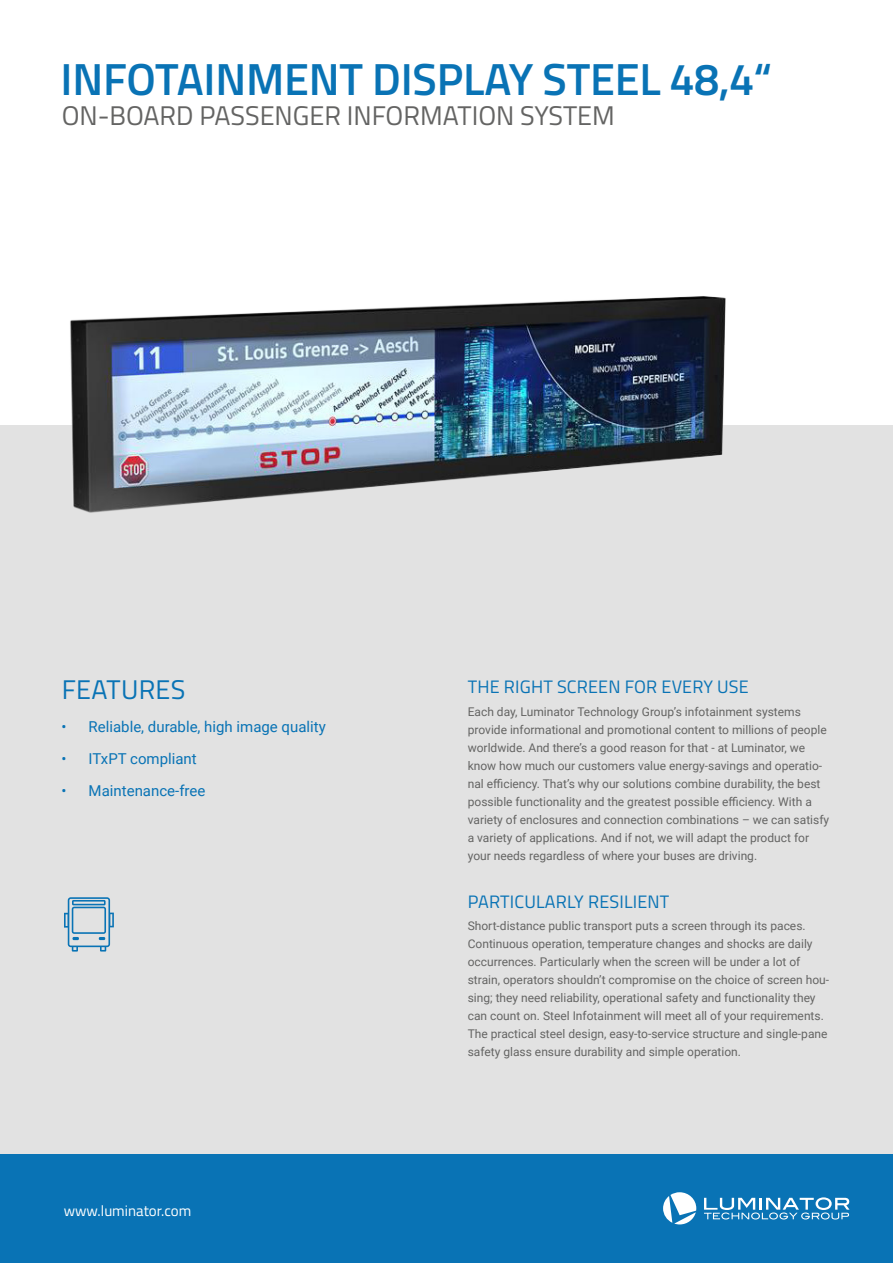
<style>
.page{position:relative;width:893px;height:1263px;background:#fff}
.page>*{position:absolute;margin:0;border:0;box-sizing:border-box;transform-origin:0 0}
.t1{font:600 45px "Titillium Web";letter-spacing:-.005em;color:#0973b5}
.t2{font:27px "Titillium Web";color:#646463}
.t3{font:27px "Titillium Web";letter-spacing:.01em;color:#0973b5}
.t4{font:18px "Titillium Web";letter-spacing:.01em;color:#0973b5}
.t5{font:15px "Roboto";color:#0973b5}
.t6{font:15px "Titillium Web";color:#fff}
.t7{font:12px/18px "Roboto";color:#646463}
</style>
<div class="page">
<div style="left:0;top:1154px;width:893px;height:109px;background:#0973b5"></div>
<svg style="left:704px;top:1197px;width:145px;height:22px"></svg>
<svg style="left:663px;top:1192px;width:33px;height:32px"></svg>
<div style="left:0;top:425px;width:893px;height:729px;background:#e2e2e2"></div>
<svg style="left:64px;top:897px;width:50px;height:54px"></svg>
<img style="left:70px;top:296px;width:656px;height:217px">
<h1 class="t1" style="left:61px;top:45px;width:713px">INFOTAINMENT DISPLAY STEEL 48,4“</h1>
<h2 class="t2" style="left:62px;top:96px;width:555px">ON-BOARD PASSENGER INFORMATION SYSTEM</h2>
<h2 class="t3" style="left:62px;top:670px;width:125px">FEATURES</h2>
<p class="t5" style="left:62px;top:716px;width:266px">• Reliable, durable, high image quality</p>
<p class="t5" style="left:62px;top:748px;width:137px">• ITxPT compliant</p>
<p class="t5" style="left:62px;top:780px;width:145px">• Maintenance-free</p>
<p class="t6" style="left:64px;top:1200px;width:129px">www.luminator.com</p>
<h3 class="t4" style="left:468px;top:674px;width:282px">THE RIGHT SCREEN FOR EVERY USE</h3>
<p class="t7" style="left:468px;top:702px;width:363px">Each day, Luminator Technology Group’s infotainment systems provide informational and promotional content to millions of people worldwide. And there’s a good reason for that - at Luminator, we know how much our customers value energy-savings and operatio&shy;nal efficiency. That’s why our solutions combine durability, the best possible functionality and the greatest possible efficiency. With a variety of enclosures and connection combinations – we can satisfy a variety of applications. And if not, we will adapt the product for your needs regardless of where your buses are driving.</p>
<h3 class="t4" style="left:468px;top:888px;width:203px">PARTICULARLY RESILIENT</h3>
<p class="t7" style="left:468px;top:916px;width:363px">Short-distance public transport puts a screen through its paces.<br>Continuous operation, temperature changes and shocks are daily occurrences. Particularly when the screen will be under a lot of strain, operators shouldn’t compromise on the choice of screen hou&shy;sing; they need reliability, operational safety and functionality they can count on. Steel Infotainment will meet all of your requirements.<br>The practical steel design, easy-to-service structure and single-pane safety glass ensure durability and simple operation.</p>
</div>
